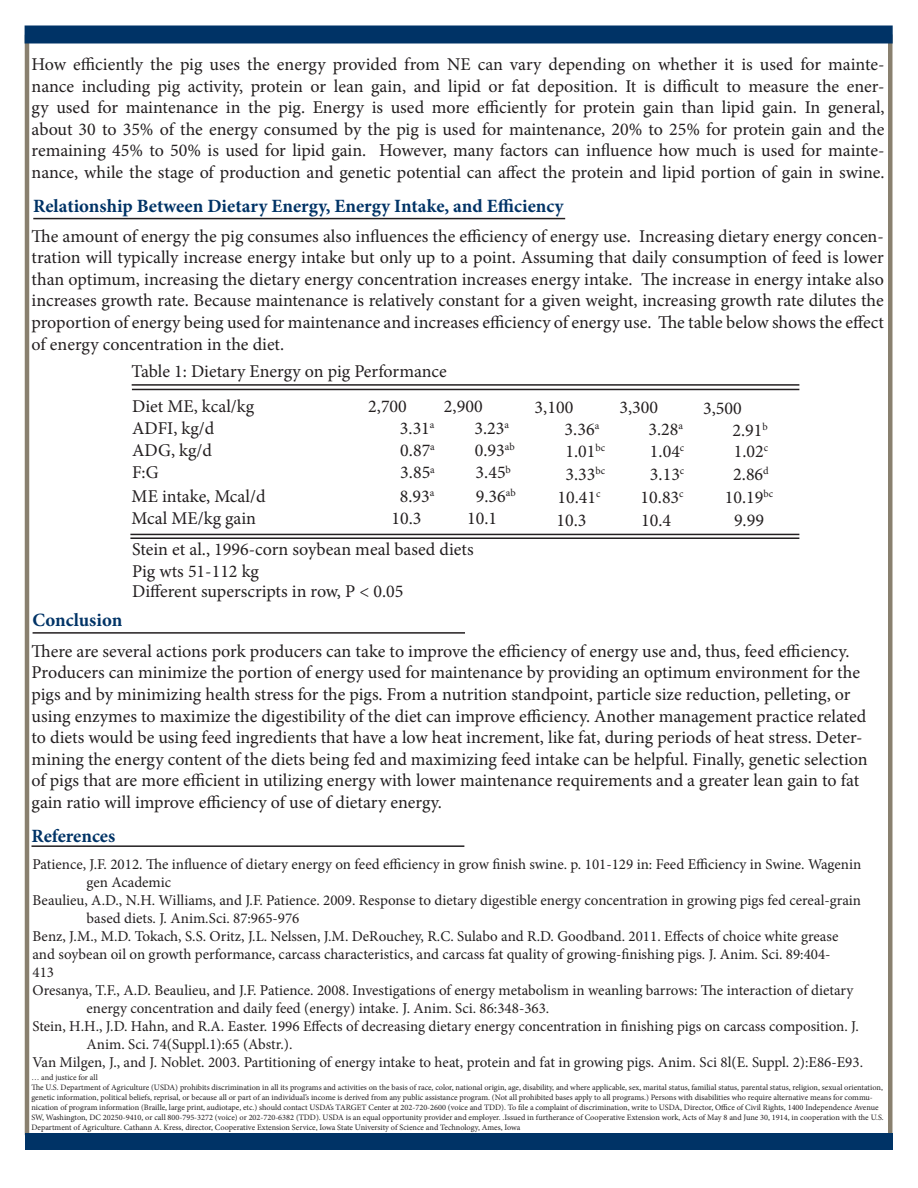
<style>
.page{position:relative;width:918px;height:1188px;background:#fff}
.page>*{position:absolute;margin:0;border:0;box-sizing:border-box;transform-origin:0 0}
.t1{font:700 18.75px "Minion Pro";color:#036}
.t2{font:18px/21.6px "Minion Pro";color:#231f20;text-align:justify}
.t3{font:15px/18px "Minion Pro";color:#231f20}
.t4{font:8.25px/9.9px "Minion Pro";color:#231f20}
</style>
<div class="page">
<hr style="left:25px;top:35px;width:4px;height:1100px;background:#89806f">
<hr style="left:888px;top:34px;width:4px;height:1104px;background:#89806f">
<div style="left:25px;top:1134px;width:867px;height:16px;background:#036"></div>
<hr style="left:32px;top:845px;width:432px;height:2px;background:#231f20">
<div style="left:25px;top:26px;width:868px;height:18px;background:#036;border:2px solid #036"></div>
<hr style="left:33px;top:632px;width:432px;height:2px;background:#231f20">
<hr style="left:33px;top:218px;width:532px;height:1px;background:#231f20">
<hr style="left:132px;top:384px;width:667px;height:2px;background:#231f20">
<hr style="left:132px;top:389px;width:667px;height:1px;background:#231f20">
<hr style="left:130px;top:534px;width:669px;height:1px;background:#231f20">
<hr style="left:130px;top:537px;width:669px;height:2px;background:#231f20">
<p class="t2" style="left:32px;top:54px;width:854px">How efficiently the pig uses the energy provided from NE can vary depending on whether it is used for mainte&shy;nance including pig activity, protein or lean gain, and lipid or fat deposition. It is difficult to measure the ener&shy;gy used for maintenance in the pig. Energy is used more efficiently for protein gain than lipid gain. In general, about 30 to 35% of the energy consumed by the pig is used for maintenance, 20% to 25% for protein gain and the remaining 45% to 50% is used for lipid gain. However, many factors can influence how much is used for mainte&shy;nance, while the stage of production and genetic potential can affect the protein and lipid portion of gain in swine.</p>
<p class="t1" style="left:33px;top:192px;width:532px">Relationship Between Dietary Energy, Energy Intake, and Efficiency</p>
<p class="t2" style="left:32px;top:225px;width:854px">The amount of energy the pig consumes also influences the efficiency of energy use. Increasing dietary energy concen&shy;tration will typically increase energy intake but only up to a point. Assuming that daily consumption of feed is lower than optimum, increasing the dietary energy concentration increases energy intake. The increase in energy intake also increases growth rate. Because maintenance is relatively constant for a given weight, increasing growth rate dilutes the proportion of energy being used for maintenance and increases efficiency of energy use. The table below shows the effect of energy concentration in the diet.</p>
<p class="t1" style="left:33px;top:607px;width:91px">Conclusion</p>
<p class="t2" style="left:132px;top:360px;width:317px">Table 1: Dietary Energy on pig Performance</p>
<p class="t2" style="left:132px;top:395px;width:124px">Diet ME, kcal/kg</p>
<p class="t2" style="left:132px;top:418px;width:84px">ADFI, kg/d</p>
<p class="t2" style="left:132px;top:440px;width:81px">ADG, kg/d</p>
<p class="t2" style="left:132px;top:462px;width:28px">F:G</p>
<p class="t2" style="left:368px;top:395px;width:40px">2,700</p>
<p class="t2" style="left:400px;top:418px;width:36px">3.31<sup>a</sup></p>
<p class="t2" style="left:400px;top:440px;width:36px">0.87<sup>a</sup></p>
<p class="t2" style="left:400px;top:462px;width:36px">3.85<sup>a</sup></p>
<p class="t2" style="left:444px;top:395px;width:40px">2,900</p>
<p class="t2" style="left:475px;top:418px;width:36px">3.23<sup>a</sup></p>
<p class="t2" style="left:475px;top:440px;width:41px">0.93<sup>ab</sup></p>
<p class="t2" style="left:476px;top:462px;width:37px">3.45<sup>b</sup></p>
<p class="t2" style="left:535px;top:396px;width:40px">3,100</p>
<p class="t2" style="left:565px;top:419px;width:36px">3.36<sup>a</sup></p>
<p class="t2" style="left:566px;top:441px;width:41px">1.01<sup>bc</sup></p>
<p class="t2" style="left:566px;top:463px;width:41px">3.33<sup>bc</sup></p>
<p class="t2" style="left:619px;top:396px;width:40px">3,300</p>
<p class="t2" style="left:648px;top:419px;width:36px">3.28<sup>a</sup></p>
<p class="t2" style="left:650px;top:441px;width:36px">1.04<sup>c</sup></p>
<p class="t2" style="left:650px;top:463px;width:36px">3.13<sup>c</sup></p>
<p class="t2" style="left:132px;top:485px;width:136px">ME intake, Mcal/d</p>
<p class="t2" style="left:400px;top:485px;width:36px">8.93<sup>a</sup></p>
<p class="t2" style="left:476px;top:485px;width:41px">9.36<sup>ab</sup></p>
<p class="t2" style="left:557px;top:486px;width:45px">10.41<sup>c</sup></p>
<p class="t2" style="left:641px;top:486px;width:45px">10.83<sup>c</sup></p>
<p class="t2" style="left:132px;top:508px;width:126px">Mcal ME/kg gain</p>
<p class="t2" style="left:392px;top:508px;width:32px">10.3</p>
<p class="t2" style="left:467px;top:508px;width:32px">10.1</p>
<p class="t2" style="left:556px;top:509px;width:32px">10.3</p>
<p class="t2" style="left:641px;top:509px;width:32px">10.4</p>
<p class="t2" style="left:132px;top:539px;width:343px">Stein et al., 1996-corn soybean meal based diets</p>
<p class="t2" style="left:132px;top:560px;width:128px">Pig wts 51-112 kg</p>
<p class="t2" style="left:132px;top:581px;width:273px">Different superscripts in row, P &lt; 0.05</p>
<p class="t2" style="left:703px;top:397px;width:40px">3,500</p>
<p class="t2" style="left:732px;top:419px;width:37px">2.91<sup>b</sup></p>
<p class="t2" style="left:734px;top:441px;width:36px">1.02<sup>c</sup></p>
<p class="t2" style="left:733px;top:464px;width:37px">2.86<sup>d</sup></p>
<p class="t2" style="left:725px;top:487px;width:50px">10.19<sup>bc</sup></p>
<p class="t2" style="left:734px;top:510px;width:32px">9.99</p>
<p class="t2" style="left:32px;top:640px;width:838px;text-align:left">There are several actions pork producers can take to improve the efficiency of energy use and, thus, feed efficiency.<br>Producers can minimize the portion of energy used for maintenance by providing an optimum environment for the pigs and by minimizing health stress for the pigs. From a nutrition standpoint, particle size reduction, pelleting, or using enzymes to maximize the digestibility of the diet can improve efficiency. Another management practice related to diets would be using feed ingredients that have a low heat increment, like fat, during periods of heat stress. Deter&shy;mining the energy content of the diets being fed and maximizing feed intake can be helpful. Finally, genetic selection of pigs that are more efficient in utilizing energy with lower maintenance requirements and a greater lean gain to fat gain ratio will improve efficiency of use of dietary energy.</p>
<p class="t1" style="left:32px;top:823px;width:85px">References</p>
<p class="t3" style="left:87px;top:855px;width:776px;text-indent:-54px">Patience, J.F. 2012. The influence of dietary energy on feed efficiency in grow finish swine. p. 101-129 in: Feed Efficiency in Swine. Wagenin gen Academic</p>
<p class="t3" style="left:87px;top:891px;width:776px;text-indent:-54px">Beaulieu, A.D., N.H. Williams, and J.F. Patience. 2009. Response to dietary digestible energy concentration in growing pigs fed cereal-grain based diets. J. Anim.Sci. 87:965-976</p>
<p class="t3" style="left:33px;top:927px;width:807px">Benz, J.M., M.D. Tokach, S.S. Oritz, J.L. Nelssen, J.M. DeRouchey, R.C. Sulabo and R.D. Goodband. 2011. Effects of choice white grease and soybean oil on growth performance, carcass characteristics, and carcass fat quality of growing-finishing pigs. J. Anim. Sci. 89:404-<br>413</p>
<p class="t3" style="left:87px;top:981px;width:769px;text-indent:-54px">Oresanya, T.F., A.D. Beaulieu, and J.F. Patience. 2008. Investigations of energy metabolism in weanling barrows: The interaction of dietary energy concentration and daily feed (energy) intake. J. Anim. Sci. 86:348-363.</p>
<p class="t3" style="left:87px;top:1017px;width:774px;text-indent:-54px">Stein, H.H., J.D. Hahn, and R.A. Easter. 1996 Effects of decreasing dietary energy concentration in finishing pigs on carcass composition. J.<br>Anim. Sci. 74(Suppl.1):65 (Abstr.).</p>
<p class="t3" style="left:33px;top:1053px;width:832px">Van Milgen, J., and J. Noblet. 2003. Partitioning of energy intake to heat, protein and fat in growing pigs. Anim. Sci 8l(E. Suppl. 2):E86-E93.</p>
<p class="t4" style="left:31px;top:1072px;width:68px">… and justice for all</p>
<p class="t4" style="left:31px;top:1082px;width:854px">The U.S. Department of Agriculture (USDA) prohibits discrimination in all its programs and activities on the basis of race, color, national origin, age, disability, and where applicable, sex, marital status, familial status, parental status, religion, sexual orientation, genetic information, political beliefs, reprisal, or because all or part of an individual’s income is derived from any public assistance program. (Not all prohibited bases apply to all programs.) Persons with disabilities who require alternative means for commu&shy;nication of program information (Braille, large print, audiotape, etc.) should contact USDA’s TARGET Center at 202-720-2600 (voice and TDD). To file a complaint of discrimination, write to USDA, Director, Office of Civil Rights, 1400 Independence Avenue SW, Washington, DC 20250-9410, or call 800-795-3272 (voice) or 202-720-6382 (TDD). USDA is an equal opportunity provider and employer. .Issued in furtherance of Cooperative Extension work, Acts of May 8 and June 30, 1914, in cooperation with the U.S.</p>
<p class="t4" style="left:31px;top:1123px;width:491px">Department of Agriculture. Cathann A. Kress, director, Cooperative Extension Service, Iowa State University of Science and Technology, Ames, Iowa</p>
</div>
